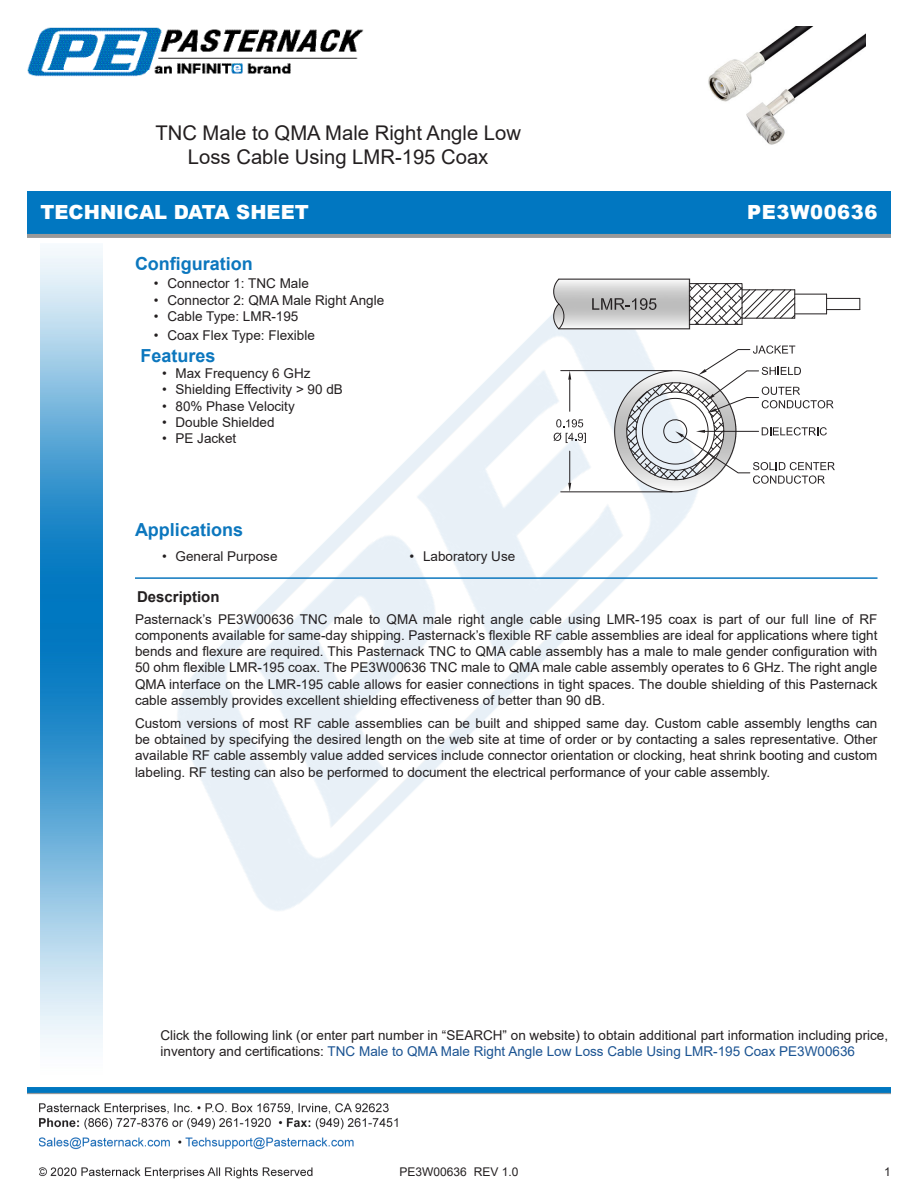
<style>
.page{position:relative;width:918px;height:1188px;background:#fff}
.page>*{position:absolute;margin:0;border:0;box-sizing:border-box;transform-origin:0 0}
.Web_Description_Para{font:20.25px/24.3px "Arial";color:#231f20;text-align:center}
.t1{font:900 19.5px "Arial";color:#fff}
.t2{font:900 19.5px "Arial";letter-spacing:.03em;color:#fff}
.Head1{font:700 18px "Arial";color:#0c77be}
.Specs_Para{font:700 18px "Arial";color:#0c77be}
.Head1-2{font:700 15px "Arial";color:#231f20}
.MarketingDescription{font:13.5px/16.2px "Arial";color:#231f20;text-align:justify}
.Description_and_PN_L{font:13.5px/16.2px "Arial";color:#231f20}
.t3{font:12px "Arial";color:#231f20}
.s1{color:#1a5392}
</style>
<div class="page">
<img style="left:39px;top:1103px;width:359px;height:76px">
<img style="left:40px;top:248px;width:62px;height:800px">
<img style="left:95px;top:248px;width:726px;height:722px">
<img style="left:27px;top:1088px;width:864px;height:7px">
<img style="left:27px;top:191px;width:864px;height:47px">
<img style="left:27px;top:27px;width:337px;height:50px">
<hr style="left:135px;top:577px;width:743px;height:2px;background:#0c77be">
<hr style="left:561px;top:370px;width:111px;height:1px;background:#231f20">
<hr style="left:561px;top:492px;width:111px;height:1px;background:#231f20">
<hr style="left:569px;top:380px;width:1px;height:31px;background:#231f20">
<hr style="left:569px;top:451px;width:1px;height:32px;background:#231f20">
<svg style="left:568px;top:371px;width:3px;height:9px"></svg>
<svg style="left:568px;top:483px;width:3px;height:9px"></svg>
<svg style="left:553px;top:419px;width:33px;height:24px"></svg>
<img style="left:565px;top:280px;width:124px;height:49px">
<svg style="left:614px;top:345px;width:221px;height:147px"></svg>
<hr style="left:559px;top:329px;width:130px;height:1px;background:#231f20">
<hr style="left:559px;top:279px;width:130px;height:1px;background:#231f20">
<hr style="left:827px;top:298px;width:33px;height:1px;background:#231f20">
<hr style="left:827px;top:309px;width:33px;height:1px;background:#231f20">
<svg style="left:826px;top:295px;width:1px;height:19px"></svg>
<svg style="left:690px;top:283px;width:106px;height:42px"></svg>
<svg style="left:860px;top:298px;width:1px;height:12px"></svg>
<hr style="left:689px;top:279px;width:1px;height:50px;background:#231f20">
<hr style="left:795px;top:314px;width:32px;height:1px;background:#231f20">
<hr style="left:795px;top:294px;width:32px;height:1px;background:#231f20">
<svg style="left:552px;top:279px;width:13px;height:50px"></svg>
<svg style="left:592px;top:298px;width:65px;height:13px"></svg>
<img style="left:708px;top:27px;width:158px;height:118px">
<h1 class="Web_Description_Para" style="left:155px;top:120px;width:367px">TNC Male to QMA Male Right Angle Low<br>Loss Cable Using LMR-195 Coax</h1>
<h2 class="t1" style="left:40px;top:198px;width:270px">TECHNICAL DATA SHEET</h2>
<p class="Head1" style="left:135px;top:251px;width:119px">Configuration</p>
<p class="MarketingDescription" style="left:154px;top:276px;width:157px">• Connector 1: TNC Male</p>
<p class="MarketingDescription" style="left:154px;top:292px;width:232px">• Connector 2: QMA Male Right Angle</p>
<p class="MarketingDescription" style="left:154px;top:308px;width:146px">• Cable Type: LMR-195</p>
<p class="MarketingDescription" style="left:154px;top:327px;width:163px">• Coax Flex Type: Flexible</p>
<p class="Specs_Para" style="left:140px;top:343px;width:77px">Features</p>
<p class="MarketingDescription" style="left:162px;top:365px;width:150px">• Max Frequency 6 GHz</p>
<p class="MarketingDescription" style="left:162px;top:381px;width:182px">• Shielding Effectivity &gt; 90 dB</p>
<p class="MarketingDescription" style="left:162px;top:398px;width:134px">• 80% Phase Velocity</p>
<p class="MarketingDescription" style="left:162px;top:414px;width:114px">• Double Shielded</p>
<p class="MarketingDescription" style="left:162px;top:430px;width:76px">• PE Jacket</p>
<p class="t2" style="left:747px;top:198px;width:132px">PE3W00636</p>
<p class="Head1" style="left:135px;top:517px;width:110px">Applications</p>
<p class="MarketingDescription" style="left:162px;top:548px;width:117px">• General Purpose</p>
<p class="MarketingDescription" style="left:410px;top:548px;width:107px">• Laboratory Use</p>
<p class="Head1-2" style="left:137px;top:586px;width:84px">Description</p>
<p class="MarketingDescription" style="left:135px;top:611px;width:744px">Pasternack’s PE3W00636 TNC male to QMA male right angle cable using LMR-195 coax is part of our full line of RF components available for same-day shipping. Pasternack’s flexible RF cable assemblies are ideal for applications where tight bends and flexure are required. This Pasternack TNC to QMA cable assembly has a male to male gender configuration with 50 ohm flexible LMR-195 coax. The PE3W00636 TNC male to QMA male cable assembly operates to 6 GHz. The right angle QMA interface on the LMR-195 cable allows for easier connections in tight spaces. The double shielding of this Pasternack cable assembly provides excellent shielding effectiveness of better than 90 dB.</p>
<p class="MarketingDescription" style="left:135px;top:715px;width:744px">Custom versions of most RF cable assemblies can be built and shipped same day. Custom cable assembly lengths can be obtained by specifying the desired length on the web site at time of order or by contacting a sales representative. Other available RF cable assembly value added services include connector orientation or clocking, heat shrink booting and custom labeling. RF testing can also be performed to document the electrical performance of your cable assembly.</p>
<p class="Description_and_PN_L" style="left:160px;top:1027px;width:729px">Click the following link (or enter part number in “SEARCH” on website) to obtain additional part information including price, inventory and certifications: <span class="s1">TNC Male to QMA Male Right Angle Low Loss Cable Using LMR-195 Coax PE3W00636</span></p>
<p class="t3" style="left:400px;top:1163px;width:120px">PE3W00636 REV 1.0</p>
<p class="t3" style="left:884px;top:1164px;width:8px">1</p>
</div>
